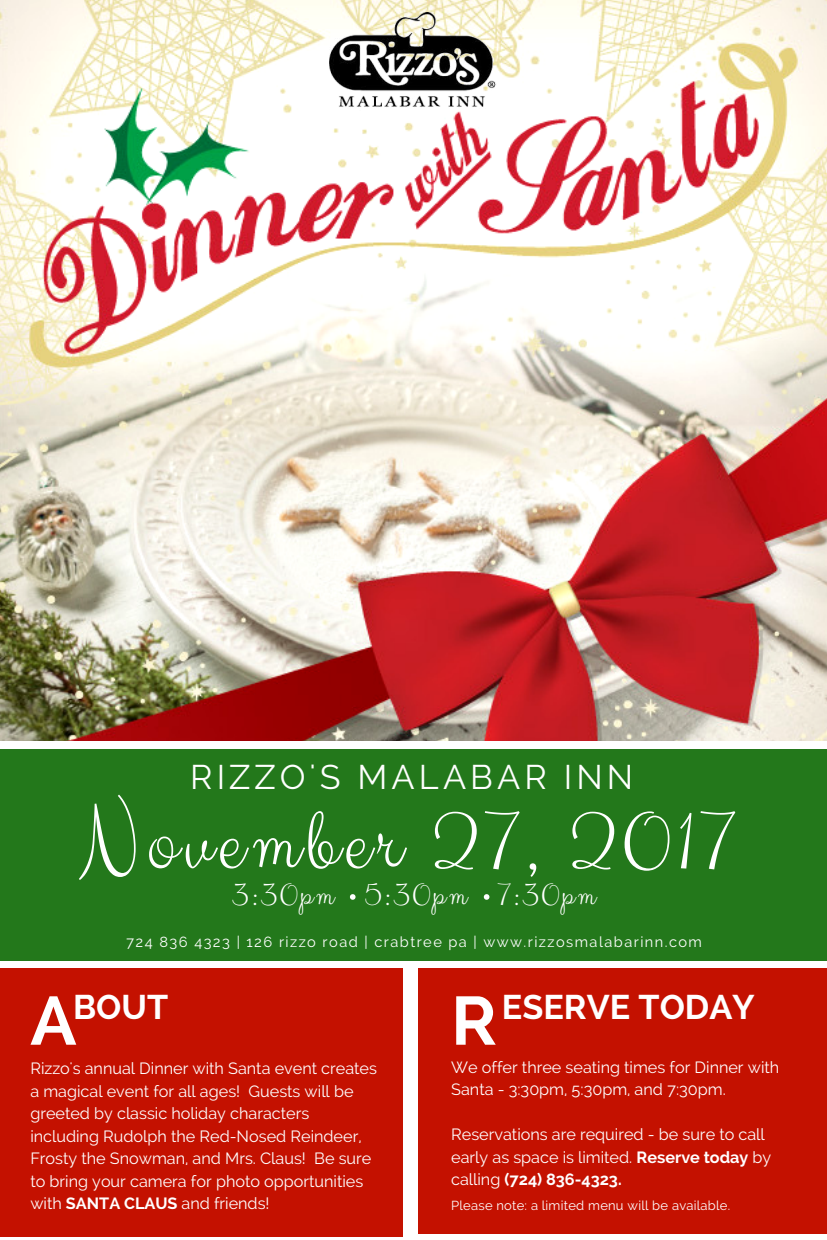
<style>
.page{position:relative;width:827px;height:1240px;background:#fff}
.page>*{position:absolute;margin:0;border:0;box-sizing:border-box;transform-origin:0 0}
.t1{font:90.9px "Clicker Script";letter-spacing:.06em;color:#fff}
.t2{font:700 68.25px "Raleway";color:#fff}
.t3{font:34.05px "Clicker Script";letter-spacing:.06em;color:#fff}
.t4{font:34.05px "Raleway";letter-spacing:.12em;color:#fff}
.t5{font:700 34.05px "Raleway";color:#fff}
.t6{font:16.2px/22.5px "Raleway";color:#fff}
.t7{font:14.55px "Raleway";letter-spacing:.1em;color:#fff}
.t8{font:13.05px "Raleway";letter-spacing:.02em;color:#fff}
.s1{font-weight:700}
</style>
<div class="page">
<img style="left:0;top:0;width:826px;height:740px">
<div style="left:412px;top:946px;width:414px;height:292px;background:#c41100"></div>
<div style="left:411px;top:949px;width:7px;height:286px;background:#fff"></div>
<div style="left:417px;top:1234px;width:409px;height:5px;background:#fff"></div>
<div style="left:0;top:942px;width:409px;height:297px;background:#c41100"></div>
<svg style="left:404px;top:1235px;width:13px;height:4px"></svg>
<div style="left:403px;top:946px;width:7px;height:291px;background:#fff"></div>
<hr style="left:0;top:1236px;width:404px;height:3px;background:#fff">
<div style="left:0;top:749px;width:826px;height:212px;background:#23781b"></div>
<div style="left:0;top:961px;width:826px;height:7px;background:#fff"></div>
<img style="left:329px;top:12px;width:167px;height:99px">
<svg style="left:350px;top:894px;width:5px;height:6px"></svg>
<svg style="left:484px;top:894px;width:5px;height:6px"></svg>
<h3 class="t4" style="left:190px;top:757px;width:444px">RIZZO'S MALABAR INN</h3>
<h1 class="t1" style="left:80px;top:785px;width:657px">November 27, 2017</h1>
<h3 class="t3" style="left:232px;top:873px;width:365px">3:30pm 5:30pm 7:30pm</h3>
<p class="t7" style="left:126px;top:933px;width:577px">724 836 4323 | 126 rizzo road | crabtree pa | www.rizzosmalabarinn.com</p>
<h2 class="t2" style="left:30px;top:980px;width:48px">A</h2>
<h3 class="t5" style="left:502px;top:987px;width:254px">ESERVE TODAY</h3>
<p class="t6" style="left:451px;top:1056px;width:329px">We offer three seating times for Dinner with<br>Santa - 3:30pm, 5:30pm, and 7:30pm.</p>
<p class="t6" style="left:451px;top:1123px;width:322px">Reservations are required - be sure to call early as space is limited. <span class="s1">Reserve today</span> by calling <span class="s1">(724) 836-4323.</span></p>
<h3 class="t5" style="left:73px;top:987px;width:97px">BOUT</h3>
<h2 class="t2" style="left:451px;top:980px;width:47px">R</h2>
<p class="t6" style="left:30px;top:1057px;width:348px">Rizzo's annual Dinner with Santa event creates a magical event for all ages! Guests will be greeted by classic holiday characters including Rudolph the Red-Nosed Reindeer, Frosty the Snowman, and Mrs. Claus! Be sure to bring your camera for photo opportunities with <span class="s1">SANTA CLAUS</span> and friends!</p>
<p class="t8" style="left:451px;top:1197px;width:280px">Please note: a limited menu will be available.</p>
</div>
